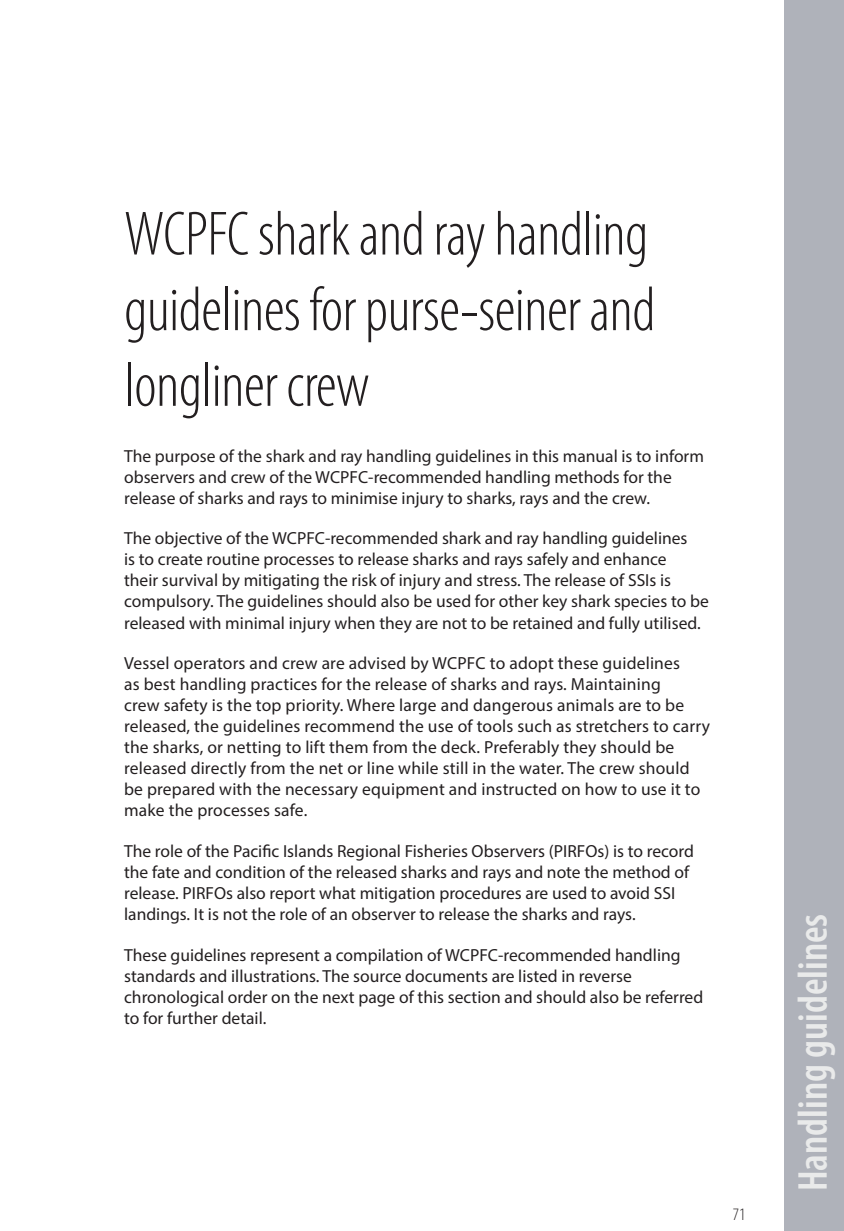
<style>
.page{position:relative;width:844px;height:1231px;background:#fff}
.page>*{position:absolute;margin:0;border:0;box-sizing:border-box;transform-origin:0 0}
.t1{font:300 condensed 63px/75.6px "Myriad Pro";letter-spacing:-.01em;color:#231f20;text-align:justify}
.t2{font:600 condensed 42px "Myriad Pro";color:#e9eaea}
.t3{font:17.5px/21px "Myriad Pro";color:#231f20}
.t4{font:300 condensed 17.5px "Myriad Pro";color:#231f20}
</style>
<div class="page">
<div style="left:784px;top:0;width:59px;height:1230px;background:#afb2ba"></div>
<p class="t1" style="left:124px;top:195px;width:532px">WCPFC shark and ray handling guidelines for purse-seiner and longliner crew</p>
<p class="t3" style="left:124px;top:445px;width:581px">The purpose of the shark and ray handling guidelines in this manual is to inform observers and crew of the WCPFC-recommended handling methods for the release of sharks and rays to minimise injury to sharks, rays and the crew.</p>
<p class="t3" style="left:124px;top:527px;width:586px">The objective of the WCPFC-recommended shark and ray handling guidelines<br>is to create routine processes to release sharks and rays safely and enhance<br>their survival by mitigating the risk of injury and stress. The release of SSIs is compulsory. The guidelines should also be used for other key shark species to be released with minimal injury when they are not to be retained and fully utilised.</p>
<p class="t3" style="left:124px;top:652px;width:587px">Vessel operators and crew are advised by WCPFC to adopt these guidelines<br>as best handling practices for the release of sharks and rays. Maintaining<br>crew safety is the top priority. Where large and dangerous animals are to be released, the guidelines recommend the use of tools such as stretchers to carry the sharks, or netting to lift them from the deck. Preferably they should be released directly from the net or line while still in the water. The crew should be prepared with the necessary equipment and instructed on how to use it to make the processes safe.</p>
<p class="t3" style="left:124px;top:840px;width:571px">The role of the Pacific Islands Regional Fisheries Observers (PIRFOs) is to record the fate and condition of the released sharks and rays and note the method of release. PIRFOs also report what mitigation procedures are used to avoid SSI landings. It is not the role of an observer to release the sharks and rays.</p>
<p class="t3" style="left:124px;top:944px;width:580px">These guidelines represent a compilation of WCPFC-recommended handling standards and illustrations. The source documents are listed in reverse chronological order on the next page of this section and should also be referred to for further detail.</p>
<p class="t4" style="left:732px;top:1203px;width:14px">71</p>
<h2 class="t2" style="left:787px;top:1191px;width:279px;rotate:-90deg">Handling guidelines</h2>
</div>
